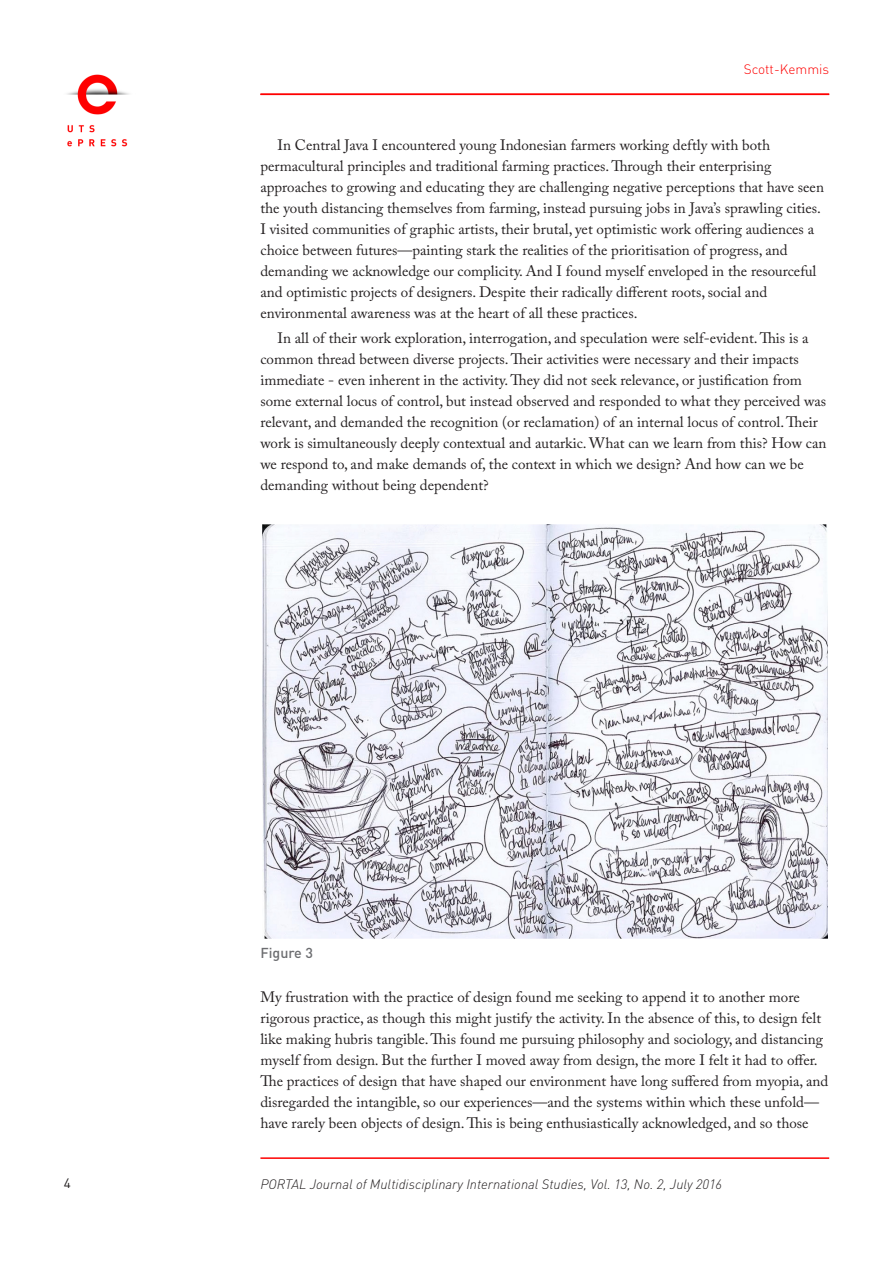
<style>
.page{position:relative;width:893px;height:1263px;background:#fff}
.page>*{position:absolute;margin:0;border:0;box-sizing:border-box;transform-origin:0 0}
.body_copy_-_indent{font:15px/21px "Adobe Caslon Pro";color:#231f20}
.Body_copy_-_1st_para{font:15px/21px "Adobe Caslon Pro";color:#231f20}
.t1{font:500 14.25px "DIN";color:#6c6d70}
.t2{font:italic 300 13.5px "DIN";color:#231f20}
.t3{font:300 13.5px "DIN Pro";color:#fe0000}
.t4{font:13.5px "DIN Pro";color:#231f20}
</style>
<div class="page">
<img style="left:262px;top:525px;width:566px;height:414px">
<img style="left:67px;top:74px;width:62px;height:73px">
<hr style="left:260px;top:94px;width:569px;height:1px;background:#fe0000">
<hr style="left:260px;top:1157px;width:569px;height:2px;background:#fe0000">
<p class="t3" style="left:744px;top:60px;width:87px">Scott-Kemmis</p>
<p class="body_copy_-_indent" style="left:260px;top:134px;width:565px;text-indent:17px">In Central Java I encountered young Indonesian farmers working deftly with both permacultural principles and traditional farming practices. Through their enterprising approaches to growing and educating they are challenging negative perceptions that have seen the youth distancing themselves from farming, instead pursuing jobs in Java’s sprawling cities.<br>I visited communities of graphic artists, their brutal, yet optimistic work offering audiences a choice between futures—painting stark the realities of the prioritisation of progress, and demanding we acknowledge our complicity. And I found myself enveloped in the resourceful and optimistic projects of designers. Despite their radically different roots, social and environmental awareness was at the heart of all these practices.</p>
<p class="body_copy_-_indent" style="left:260px;top:328px;width:567px;text-indent:17px">In all of their work exploration, interrogation, and speculation were self-evident. This is a common thread between diverse projects. Their activities were necessary and their impacts immediate - even inherent in the activity. They did not seek relevance, or justification from some external locus of control, but instead observed and responded to what they perceived was relevant, and demanded the recognition (or reclamation) of an internal locus of control. Their work is simultaneously deeply contextual and autarkic. What can we learn from this? How can we respond to, and make demands of, the context in which we design? And how can we be demanding without being dependent?</p>
<p class="t1" style="left:260px;top:944px;width:54px">Figure 3</p>
<p class="Body_copy_-_1st_para" style="left:260px;top:986px;width:569px">My frustration with the practice of design found me seeking to append it to another more rigorous practice, as though this might justify the activity. In the absence of this, to design felt like making hubris tangible. This found me pursuing philosophy and sociology, and distancing myself from design. But the further I moved away from design, the more I felt it had to offer.<br>The practices of design that have shaped our environment have long suffered from myopia, and disregarded the intangible, so our experiences—and the systems within which these unfold— have rarely been objects of design. This is being enthusiastically acknowledged, and so those</p>
<p class="t4" style="left:64px;top:1174px;width:9px">4</p>
<p class="t2" style="left:260px;top:1176px;width:463px">PORTAL Journal of Multidisciplinary International Studies, Vol. 13, No. 2, July 2016</p>
</div>
